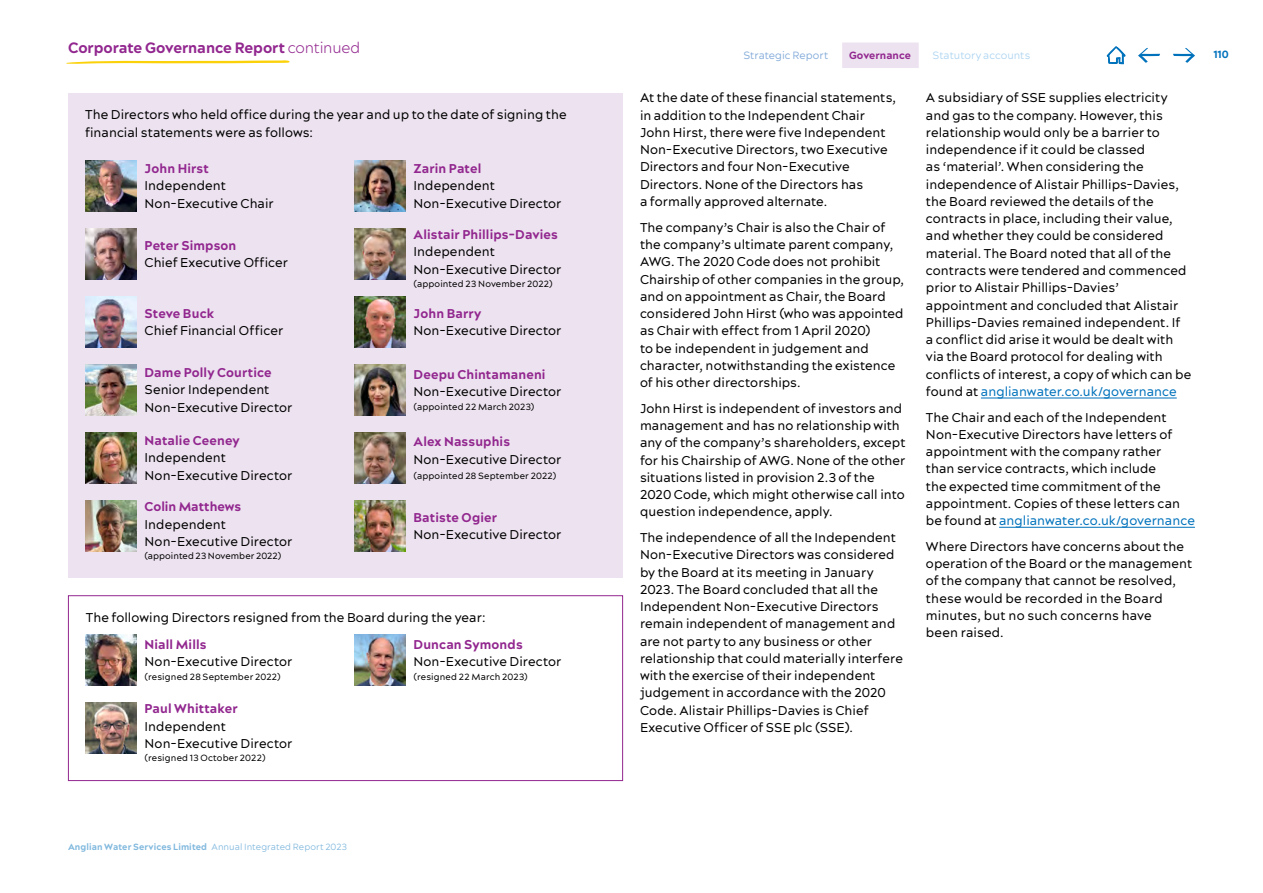
<style>
.page{position:relative;width:1263px;height:893px;background:#fff}
.page>*{position:absolute;margin:0;border:0;box-sizing:border-box;transform-origin:0 0}
.Page_Title{font:800 15px "Acherus Grotesque";letter-spacing:-.005em;color:#92278f}
.Body_Copy_New{font:12.75px/17.2px "Acherus Grotesque";letter-spacing:.005em;color:#000}
.t1{font:10.5px "Acherus Grotesque";letter-spacing:-.005em;color:#acd4f1}
.t2{font:10.5px "Acherus Grotesque";color:#7da7d8}
.t3{font:800 10.5px "Acherus Grotesque";letter-spacing:.005em;color:#92278f}
.t4{font:800 10.5px "Acherus Grotesque";color:#0072bc}
.Body_Copy_New-2{font:9px "Acherus Grotesque";letter-spacing:.015em;color:#000}
.t5{font:800 9px "Acherus Grotesque";letter-spacing:.01em;color:#0072bc}
.s1{font-weight:300}
.s2{font-weight:800;color:#92278f}
.s3{font-weight:400}
.s4{color:#0072bc}
</style>
<div class="page">
<div style="left:68px;top:94px;width:555px;height:484px;background:#ede3f0"></div>
<img style="left:85px;top:160px;width:51px;height:51px">
<img style="left:85px;top:228px;width:51px;height:51px">
<img style="left:85px;top:296px;width:51px;height:51px">
<img style="left:85px;top:364px;width:51px;height:51px">
<img style="left:85px;top:432px;width:51px;height:51px">
<img style="left:85px;top:500px;width:51px;height:51px">
<img style="left:354px;top:160px;width:51px;height:51px">
<img style="left:354px;top:228px;width:51px;height:51px">
<img style="left:354px;top:296px;width:51px;height:51px">
<img style="left:354px;top:364px;width:51px;height:51px">
<img style="left:354px;top:432px;width:51px;height:51px">
<img style="left:354px;top:500px;width:51px;height:51px">
<div style="left:68px;top:595px;width:555px;height:186px;border:1px solid #92278f"></div>
<img style="left:85px;top:634px;width:51px;height:51px">
<img style="left:85px;top:702px;width:51px;height:51px">
<img style="left:354px;top:634px;width:51px;height:51px">
<hr style="left:981px;top:398px;width:196px;height:1px;background:#0072bc">
<hr style="left:999px;top:527px;width:196px;height:1px;background:#0072bc">
<svg style="left:66px;top:60px;width:224px;height:4px"></svg>
<div style="left:842px;top:43px;width:77px;height:25px;background:#ede3f0"></div>
<svg style="left:1173px;top:48px;width:22px;height:15px"></svg>
<svg style="left:1138px;top:48px;width:22px;height:15px"></svg>
<svg style="left:1107px;top:47px;width:18px;height:17px"></svg>
<p class="Page_Title" style="left:68px;top:38px;width:294px">Corporate Governance Report <span class="s1">continued</span></p>
<p class="Body_Copy_New" style="left:85px;top:106px;width:483px">The Directors who held office during the year and up to the date of signing the financial statements were as follows:</p>
<p class="Body_Copy_New" style="left:145px;top:160px;width:131px"><span class="s2">John Hirst<br></span>Independent<br>Non-Executive Chair</p>
<p class="Body_Copy_New" style="left:145px;top:236px;width:145px"><span class="s2">Peter Simpson<br></span>Chief Executive Officer</p>
<p class="Body_Copy_New" style="left:413px;top:160px;width:149px"><span class="s2">Zarin Patel<br></span>Independent<br>Non-Executive Director</p>
<p class="Body_Copy_New" style="left:414px;top:226px;width:149px"><span class="s2">Alistair Phillips-Davies<br></span>Independent<br>Non-Executive Director</p>
<p class="Body_Copy_New-2" style="left:414px;top:278px;width:141px">(appointed 23 November 2022)</p>
<p class="Body_Copy_New" style="left:414px;top:304px;width:149px"><span class="s2">John Barry<br></span>Non-Executive Director</p>
<p class="Body_Copy_New" style="left:414px;top:366px;width:149px"><span class="s2">Deepu Chintamaneni<br></span>Non-Executive Director</p>
<p class="Body_Copy_New-2" style="left:414px;top:401px;width:122px">(appointed 22 March 2023)</p>
<p class="Body_Copy_New" style="left:414px;top:433px;width:149px"><span class="s2">Alex Nassuphis<br></span>Non-Executive Director</p>
<p class="Body_Copy_New-2" style="left:414px;top:470px;width:144px">(appointed 28 September 2022)</p>
<p class="Body_Copy_New" style="left:414px;top:508px;width:149px"><span class="s2">Batiste Ogier<br></span>Non-Executive Director</p>
<p class="Body_Copy_New" style="left:145px;top:304px;width:140px"><span class="s2">Steve Buck<br></span>Chief Financial Officer</p>
<p class="Body_Copy_New" style="left:145px;top:364px;width:149px"><span class="s2">Dame Polly Courtice<br></span>Senior Independent<br>Non-Executive Director</p>
<p class="Body_Copy_New" style="left:145px;top:432px;width:149px"><span class="s2">Natalie Ceeney<br></span>Independent<br>Non-Executive Director</p>
<p class="Body_Copy_New" style="left:145px;top:498px;width:149px"><span class="s2">Colin Matthews<br></span>Independent<br>Non-Executive Director</p>
<p class="Body_Copy_New-2" style="left:145px;top:550px;width:138px">(appointed 23 November 2022)</p>
<p class="Body_Copy_New" style="left:86px;top:609px;width:401px">The following Directors resigned from the Board during the year:</p>
<p class="Body_Copy_New" style="left:145px;top:636px;width:149px"><span class="s2">Niall Mills<br></span>Non-Executive Director</p>
<p class="Body_Copy_New-2" style="left:145px;top:671px;width:138px">(resigned 28 September 2022)</p>
<p class="Body_Copy_New" style="left:145px;top:700px;width:149px"><span class="s2">Paul Whittaker<br></span>Independent<br>Non-Executive Director</p>
<p class="Body_Copy_New-2" style="left:145px;top:752px;width:123px">(resigned 13 October 2022)</p>
<p class="Body_Copy_New" style="left:414px;top:636px;width:149px"><span class="s2">Duncan Symonds<br></span>Non-Executive Director</p>
<p class="Body_Copy_New-2" style="left:414px;top:671px;width:116px">(resigned 22 March 2023)</p>
<p class="t5" style="left:68px;top:841px;width:280px">Anglian Water Services Limited <span class="s3">Annual Integrated Report 2023</span></p>
<p class="t2" style="left:743px;top:49px;width:87px">Strategic Report</p>
<p class="t3" style="left:849px;top:49px;width:64px">Governance</p>
<p class="t1" style="left:932px;top:49px;width:99px">Statutory accounts</p>
<p class="Body_Copy_New" style="left:640px;top:89px;width:258px">At the date of these financial statements, in addition to the Independent Chair John Hirst, there were five Independent Non-Executive Directors, two Executive Directors and four Non-Executive Directors. None of the Directors has<br>a formally approved alternate.</p>
<p class="Body_Copy_New" style="left:640px;top:218px;width:266px">The company’s Chair is also the Chair of the company’s ultimate parent company, AWG. The 2020 Code does not prohibit Chairship of other companies in the group, and on appointment as Chair, the Board considered John Hirst (who was appointed as Chair with effect from 1 April 2020)<br>to be independent in judgement and character, notwithstanding the existence of his other directorships.</p>
<p class="Body_Copy_New" style="left:640px;top:399px;width:267px">John Hirst is independent of investors and management and has no relationship with any of the company’s shareholders, except for his Chairship of AWG. None of the other situations listed in provision 2.3 of the 2020 Code, which might otherwise call into question independence, apply.</p>
<p class="Body_Copy_New" style="left:640px;top:529px;width:264px">The independence of all the Independent Non-Executive Directors was considered by the Board at its meeting in January 2023. The Board concluded that all the Independent Non-Executive Directors remain independent of management and are not party to any business or other relationship that could materially interfere with the exercise of their independent judgement in accordance with the 2020<br>Code. Alistair Phillips-Davies is Chief Executive Officer of SSE plc (SSE).</p>
<p class="Body_Copy_New" style="left:926px;top:89px;width:267px">A subsidiary of SSE supplies electricity and gas to the company. However, this relationship would only be a barrier to independence if it could be classed<br>as ‘material’. When considering the independence of Alistair Phillips-Davies, the Board reviewed the details of the contracts in place, including their value, and whether they could be considered material. The Board noted that all of the contracts were tendered and commenced prior to Alistair Phillips-Davies’ appointment and concluded that Alistair Phillips-Davies remained independent. If<br>a conflict did arise it would be dealt with via the Board protocol for dealing with conflicts of interest, a copy of which can be found at <span class="s4">anglianwater.co.uk/governance</span></p>
<p class="Body_Copy_New" style="left:926px;top:408px;width:270px">The Chair and each of the Independent Non-Executive Directors have letters of appointment with the company rather<br>than service contracts, which include<br>the expected time commitment of the appointment. Copies of these letters can be found at <span class="s4">anglianwater.co.uk/governance</span></p>
<p class="Body_Copy_New" style="left:926px;top:537px;width:268px">Where Directors have concerns about the operation of the Board or the management of the company that cannot be resolved, these would be recorded in the Board minutes, but no such concerns have<br>been raised.</p>
<p class="t4" style="left:1213px;top:48px;width:17px">110</p>
</div>
